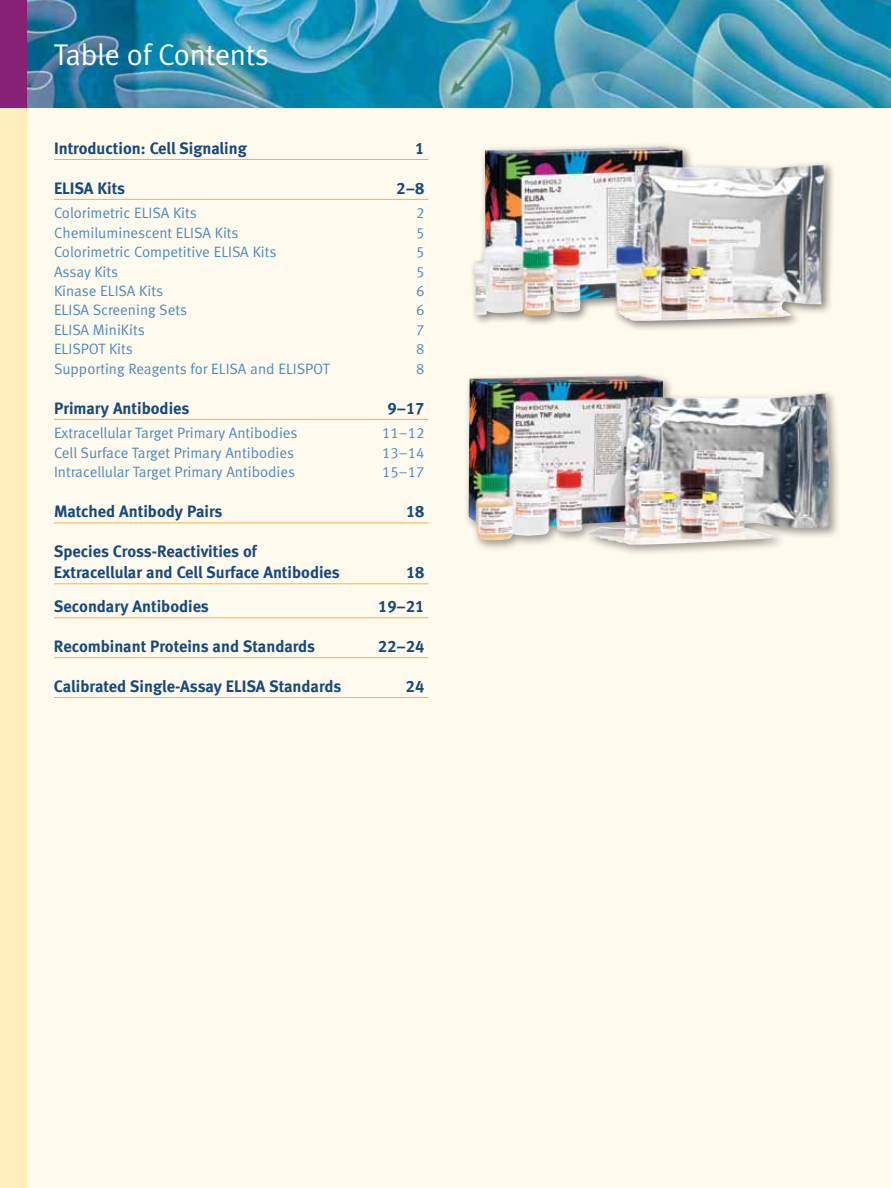
<style>
.page{position:relative;width:891px;height:1188px;background:#fff}
.page>*{position:absolute;margin:0;border:0;box-sizing:border-box;transform-origin:0 0}
.t1{font:30px "Meta Normal LF";letter-spacing:-.01em;color:#fff}
.t2{font:16.5px/21px "Meta Bold LF";color:#174a7c}
.t3{font:15px "Meta Normal LF";color:#4f8abe}
</style>
<div class="page">
<div style="left:0;top:93px;width:891px;height:1095px;background:#fffaee"></div>
<img style="left:27px;top:0;width:864px;height:108px">
<div style="left:0;top:105px;width:27px;height:1083px;background:#feb"></div>
<div style="left:0;top:0;width:27px;height:108px;background:#872175"></div>
<hr style="left:54px;top:159px;width:374px;height:1px;background:#fbb040">
<hr style="left:54px;top:199px;width:374px;height:1px;background:#fbb040">
<hr style="left:54px;top:419px;width:374px;height:1px;background:#fbb040">
<hr style="left:54px;top:523px;width:374px;height:1px;background:#fbb040">
<hr style="left:54px;top:583px;width:374px;height:1px;background:#fbb040">
<hr style="left:54px;top:617px;width:374px;height:1px;background:#fbb040">
<hr style="left:54px;top:657px;width:374px;height:1px;background:#fbb040">
<hr style="left:54px;top:697px;width:374px;height:1px;background:#fbb040">
<div style="left:469px;top:141px;width:366px;height:191px;background:#000;opacity:.5"></div>
<img style="left:474px;top:147px;width:183px;height:169px">
<div style="left:463px;top:369px;width:377px;height:186px;background:#000;opacity:.4"></div>
<img style="left:469px;top:375px;width:360px;height:170px">
<h1 class="t1" style="left:54px;top:37px;width:217px">Table of Contents</h1>
<p class="t2" style="left:54px;top:137px;width:194px">Introduction: Cell Signaling</p>
<p class="t2" style="left:415px;top:137px;width:11px">1</p>
<p class="t2" style="left:54px;top:177px;width:73px">ELISA Kits</p>
<p class="t2" style="left:397px;top:177px;width:29px">2–8</p>
<p class="t3" style="left:54px;top:205px;width:144px">Colorimetric ELISA Kits</p>
<p class="t3" style="left:416px;top:205px;width:10px">2</p>
<p class="t3" style="left:54px;top:224px;width:186px">Chemiluminescent ELISA Kits</p>
<p class="t3" style="left:416px;top:224px;width:10px">5</p>
<p class="t3" style="left:54px;top:243px;width:224px">Colorimetric Competitive ELISA Kits</p>
<p class="t3" style="left:416px;top:243px;width:10px">5</p>
<p class="t3" style="left:54px;top:263px;width:66px">Assay Kits</p>
<p class="t3" style="left:416px;top:263px;width:10px">5</p>
<p class="t3" style="left:54px;top:282px;width:111px">Kinase ELISA Kits</p>
<p class="t3" style="left:416px;top:282px;width:10px">6</p>
<p class="t3" style="left:54px;top:302px;width:135px">ELISA Screening Sets</p>
<p class="t3" style="left:416px;top:302px;width:10px">6</p>
<p class="t3" style="left:54px;top:321px;width:92px">ELISA MiniKits</p>
<p class="t3" style="left:416px;top:321px;width:10px">7</p>
<p class="t3" style="left:54px;top:340px;width:80px">ELISPOT Kits</p>
<p class="t3" style="left:416px;top:340px;width:10px">8</p>
<p class="t3" style="left:54px;top:360px;width:277px">Supporting Reagents for ELISA and ELISPOT</p>
<p class="t3" style="left:416px;top:360px;width:10px">8</p>
<p class="t2" style="left:54px;top:397px;width:137px">Primary Antibodies</p>
<p class="t2" style="left:387px;top:397px;width:39px">9–17</p>
<p class="t3" style="left:54px;top:425px;width:245px">Extracellular Target Primary Antibodies</p>
<p class="t3" style="left:382px;top:425px;width:44px">11–12</p>
<p class="t3" style="left:54px;top:444px;width:242px">Cell Surface Target Primary Antibodies</p>
<p class="t3" style="left:382px;top:444px;width:44px">13–14</p>
<p class="t3" style="left:54px;top:463px;width:243px">Intracellular Target Primary Antibodies</p>
<p class="t3" style="left:382px;top:463px;width:44px">15–17</p>
<p class="t2" style="left:54px;top:500px;width:170px">Matched Antibody Pairs</p>
<p class="t2" style="left:406px;top:500px;width:20px">18</p>
<p class="t2" style="left:54px;top:540px;width:287px">Species Cross-Reactivities of<br>Extracellular and Cell Surface Antibodies</p>
<p class="t2" style="left:406px;top:561px;width:20px">18</p>
<p class="t2" style="left:54px;top:595px;width:156px">Secondary Antibodies</p>
<p class="t2" style="left:378px;top:595px;width:48px">19–21</p>
<p class="t2" style="left:54px;top:635px;width:263px">Recombinant Proteins and Standards</p>
<p class="t2" style="left:378px;top:635px;width:48px">22–24</p>
<p class="t2" style="left:54px;top:675px;width:289px">Calibrated Single-Assay ELISA Standards</p>
<p class="t2" style="left:406px;top:675px;width:20px">24</p>
</div>
